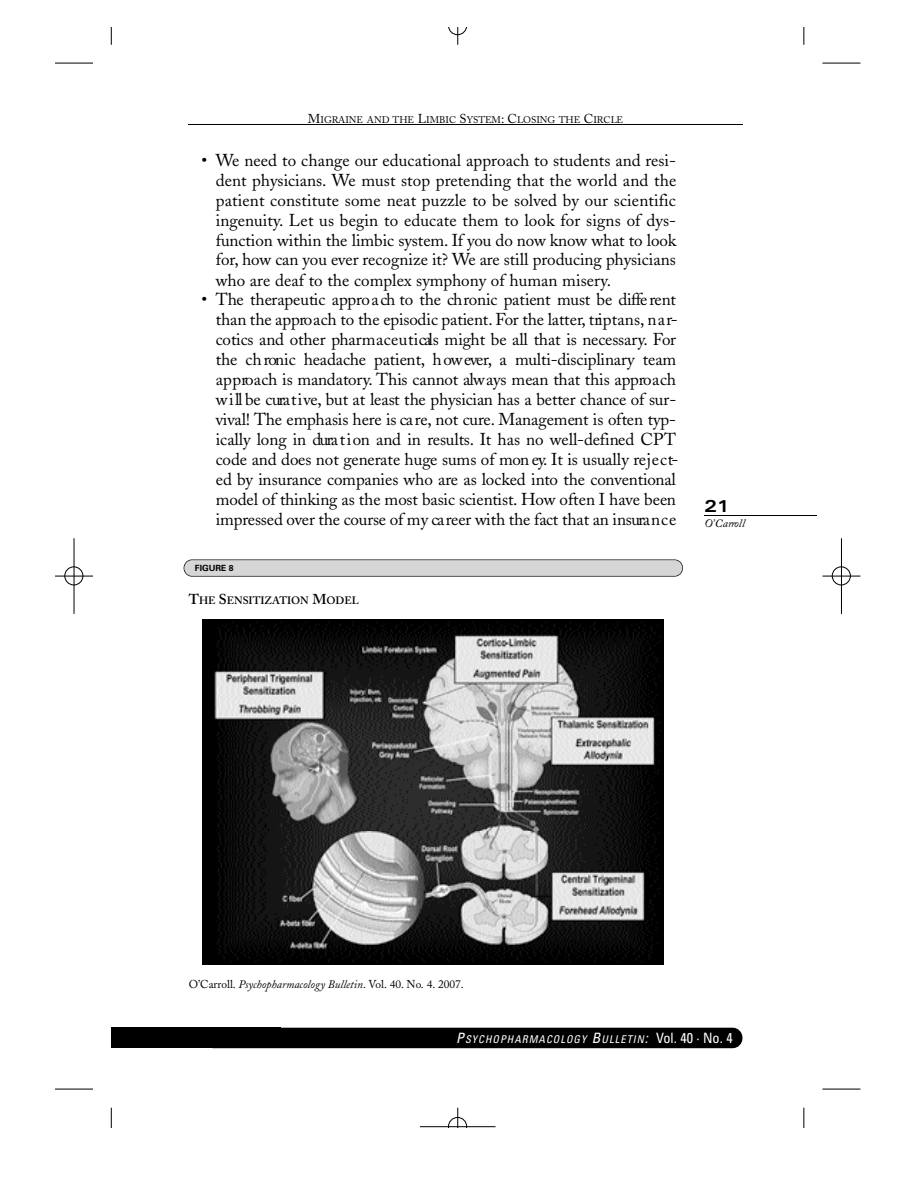
<style>
.page{position:relative;width:918px;height:1188px;background:#fff}
.page>*{position:absolute;margin:0;border:0;box-sizing:border-box;transform-origin:0 0}
.t1{font:17.1px/20px "Adobe Caslon";color:#000;text-align:justify}
.t2{font:700 expanded 17.1px "Univers";color:#000}
.t3{font:11.4px "Adobe Caslon";color:#000}
.t4{font:italic 11.4px "Adobe Caslon";color:#000}
.t5{font:italic condensed 10.65px "Univers";color:#fff}
.t6{font:600 10.65px "Adobe Caslon";color:#000}
.t7{font:9.6px "Adobe Caslon";color:#000}
.t8{font:700 8.55px "Univers";color:#000}
.s1{font-size:12.75px}
.s2{font-size:14.25px}
.s3{font-style:italic}
.s4{font-style:normal;font-size:14.25px}
</style>
<div class="page">
<div style="left:281px;top:1028px;width:461px;height:20px;background:#000"></div>
<div style="left:111px;top:1028px;width:170px;height:20px;background:#000"></div>
<hr style="left:188px;top:124px;width:554px;height:1px;background:#000">
<hr style="left:705px;top:515px;width:112px;height:1px;background:#000">
<img style="left:203px;top:619px;width:460px;height:345px">
<svg style="left:184px;top:559px;width:499px;height:18px;background:#c7c8c7"></svg>
<hr style="left:55px;top:63px;width:38px;height:1px;background:#000">
<svg style="left:111px;top:27px;width:1px;height:18px"></svg>
<hr style="left:822px;top:63px;width:38px;height:1px;background:#000">
<svg style="left:803px;top:27px;width:2px;height:18px"></svg>
<hr style="left:55px;top:1089px;width:38px;height:1px;background:#000">
<svg style="left:111px;top:1108px;width:1px;height:20px"></svg>
<hr style="left:822px;top:1089px;width:38px;height:1px;background:#000">
<svg style="left:803px;top:1108px;width:2px;height:20px"></svg>
<svg style="left:448px;top:27px;width:19px;height:18px"></svg>
<hr style="left:420px;top:1126px;width:76px;height:1px;background:#000">
<svg style="left:447px;top:1107px;width:21px;height:21px"></svg>
<hr style="left:822px;top:576px;width:38px;height:1px;background:#000">
<hr style="left:841px;top:538px;width:1px;height:76px;background:#000">
<svg style="left:831px;top:566px;width:20px;height:20px"></svg>
<hr style="left:55px;top:576px;width:38px;height:1px;background:#000">
<hr style="left:74px;top:538px;width:1px;height:76px;background:#000">
<svg style="left:64px;top:566px;width:20px;height:20px"></svg>
<p class="t7" style="left:308px;top:116px;width:317px"><span class="s1">M</span>IGRAINE AND THE <span class="s1">L</span>IMBIC <span class="s1">S</span>YSTEM<span class="s1">: C</span>LOSING THE <span class="s1">C</span>IRCLE</p>
<p class="t1" style="left:216px;top:152px;width:462px;text-indent:-14px">• We need to change our educational approach to students and resi&shy;dent physicians. We must stop pretending that the world and the patient constitute some neat puzzle to be solved by our scientific ingenuity. Let us begin to educate them to look for signs of dys&shy;function within the limbic system. If you do now know what to look for, how can you ever recognize it? We are still producing physicians who are deaf to the complex symphony of human misery.</p>
<p class="t1" style="left:216px;top:292px;width:464px;text-align:left;text-indent:-14px">• The therapeutic appro a ch to the ch ronic patient must be diffe re n t than the appro a ch to the episodic patient. For the latter, trip ta n s , n a r&shy;cotics and other ph a rm a c e u ticals might be all that is necessary. For the ch ronic headache patient, h ow eve r, a mu lti- d isc ip lin a ry team a p p ro a ch is mandatory. This cannot alw ays mean that this appro a ch w i ll be cura t i ve, but at least the physician has a better chance of sur&shy;vival! The emphasis here is ca re, not cure . Management is often typ&shy;ica lly long in dura t i on and in re su lts. It has no well-defined CPT code and does not generate huge sums of mon ey. It is usually re je c t&shy;ed by insurance companies who are as locked into the conve n tion a l model of thinking as the most basic scientist. H ow often I have been im p ressed over the course of my ca reer with the fact that an insura n c e</p>
<p class="t8" style="left:195px;top:565px;width:40px">FIGURE 8</p>
<p class="t6" style="left:189px;top:596px;width:172px"><span class="s2">T</span>HE <span class="s2">S</span>ENSITIZATION <span class="s2">M</span>ODEL</p>
<p class="t2" style="left:705px;top:499px;width:27px">21</p>
<p class="t4" style="left:705px;top:519px;width:42px">O’C a rro ll</p>
<p class="t3" style="left:189px;top:980px;width:277px">O’Carroll. <span class="s3">Psychopharmacology Bulletin</span>. Vol. 40. No. 4. 2007.</p>
<p class="t5" style="left:456px;top:1035px;width:278px"><span class="s2">P</span>S Y C H O P H A R M A C O L O G Y <span class="s2">B</span>U L L E T I N<span class="s2">:</span> <span class="s4">Vol. 40 · No. 4</span></p>
</div>
